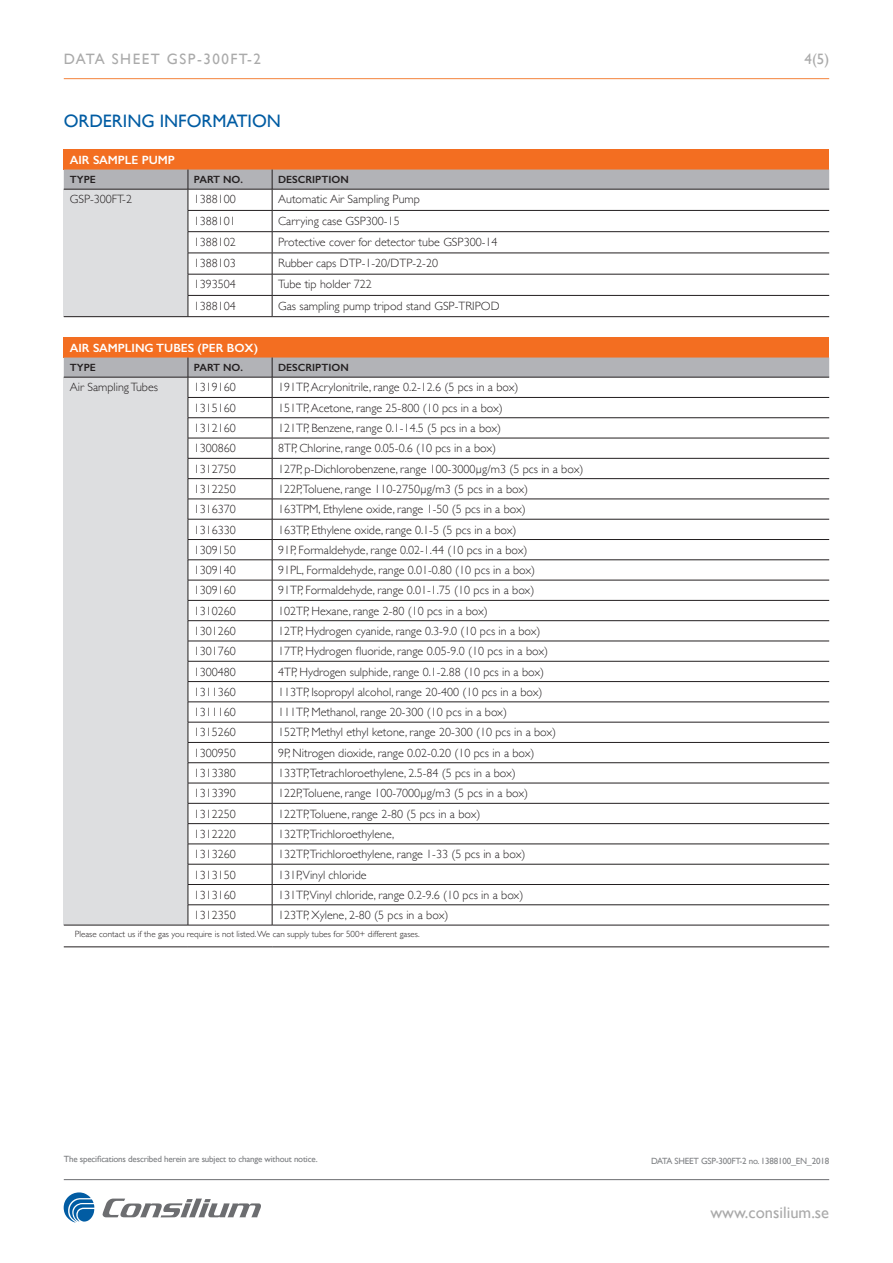
<style>
.page{position:relative;width:893px;height:1263px;background:#fff}
.page>*{position:absolute;margin:0;border:0;box-sizing:border-box;transform-origin:0 0}
.t1{font:18px "Gill Alt One";color:#015ca3}
.t2{font:16.5px "Gill Alt One";color:#aaa}
.t3{font:15px "Gill Alt One";letter-spacing:.1em;color:#aaa}
.Tabel_tekst{font:300 12px "Gill Sans";color:#231f20}
.Tabel_tekst-2{font:600 12px "Gill Sans";color:#fff}
.Tabel_tekst-3{font:600 10.5px "Gill Sans";color:#231f20}
.Tabel_tekst-4{font:300 9px "Gill Sans";color:#231f20}
.t4{font:9px "Gill Sans";letter-spacing:-.02em;color:#7a7c7f}
.t5{font:9px "Gill Sans";letter-spacing:-.02em;color:#818386}
</style>
<div class="page">
<hr style="left:64px;top:1179px;width:765px;height:1px;background:#6c6d70">
<hr style="left:64px;top:78px;width:765px;height:1px;background:#f4833b">
<svg style="left:64px;top:1192px;width:30px;height:31px"></svg>
<svg style="left:103px;top:1198px;width:158px;height:19px"></svg>
<div style="left:64px;top:149px;width:765px;height:21px;background:#f36e21"></div>
<svg style="left:64px;top:170px;width:765px;height:146px"></svg>
<hr style="left:64px;top:316px;width:124px;height:1px;background:#231f20">
<hr style="left:188px;top:316px;width:84px;height:1px;background:#231f20">
<hr style="left:272px;top:316px;width:557px;height:1px;background:#231f20">
<div style="left:64px;top:337px;width:765px;height:20px;background:#f36e21"></div>
<svg style="left:64px;top:357px;width:765px;height:568px"></svg>
<hr style="left:64px;top:925px;width:124px;height:1px;background:#231f20">
<hr style="left:188px;top:925px;width:84px;height:1px;background:#231f20">
<hr style="left:272px;top:925px;width:557px;height:1px;background:#231f20">
<hr style="left:64px;top:946px;width:124px;height:1px;background:#231f20">
<hr style="left:188px;top:946px;width:84px;height:1px;background:#231f20">
<hr style="left:272px;top:946px;width:557px;height:1px;background:#231f20">
<p class="t3" style="left:64px;top:50px;width:199px">DATA SHEET GSP-300FT-2</p>
<p class="t3" style="left:804px;top:50px;width:26px">4(5)</p>
<p class="t1" style="left:64px;top:110px;width:219px">ORDERING INFORMATION</p>
<p class="Tabel_tekst-2" style="left:70px;top:152px;width:107px">AIR SAMPLE PUMP</p>
<p class="Tabel_tekst-3" style="left:70px;top:173px;width:28px">TYPE</p>
<p class="Tabel_tekst-3" style="left:194px;top:173px;width:51px">PART NO.</p>
<p class="Tabel_tekst-3" style="left:278px;top:173px;width:72px">DESCRIPTION</p>
<p class="Tabel_tekst" style="left:70px;top:190px;width:64px">GSP-300FT-2</p>
<p class="Tabel_tekst" style="left:194px;top:190px;width:43px">1388100</p>
<p class="Tabel_tekst" style="left:278px;top:190px;width:143px">Automatic Air Sampling Pump</p>
<p class="Tabel_tekst" style="left:194px;top:211px;width:43px">1388101</p>
<p class="Tabel_tekst" style="left:278px;top:211px;width:123px">Carrying case GSP300-15</p>
<p class="Tabel_tekst" style="left:194px;top:233px;width:43px">1388102</p>
<p class="Tabel_tekst" style="left:278px;top:233px;width:221px">Protective cover for detector tube GSP300-14</p>
<p class="Tabel_tekst" style="left:194px;top:254px;width:43px">1388103</p>
<p class="Tabel_tekst" style="left:278px;top:254px;width:161px">Rubber caps DTP-1-20/DTP-2-20</p>
<p class="Tabel_tekst" style="left:194px;top:275px;width:43px">1393504</p>
<p class="Tabel_tekst" style="left:278px;top:275px;width:95px">Tube tip holder 722</p>
<p class="Tabel_tekst" style="left:194px;top:296px;width:43px">1388104</p>
<p class="Tabel_tekst" style="left:278px;top:296px;width:223px">Gas sampling pump tripod stand GSP-TRIPOD</p>
<p class="Tabel_tekst-2" style="left:70px;top:340px;width:190px">AIR SAMPLING TUBES (PER BOX)</p>
<p class="Tabel_tekst-3" style="left:70px;top:361px;width:28px">TYPE</p>
<p class="Tabel_tekst-3" style="left:194px;top:361px;width:51px">PART NO.</p>
<p class="Tabel_tekst-3" style="left:278px;top:361px;width:72px">DESCRIPTION</p>
<p class="Tabel_tekst" style="left:70px;top:378px;width:90px">Air Sampling Tubes</p>
<p class="Tabel_tekst" style="left:194px;top:378px;width:43px">1319160</p>
<p class="Tabel_tekst" style="left:278px;top:378px;width:242px">191TP, Acrylonitrile, range 0.2-12.6 (5 pcs in a box)</p>
<p class="Tabel_tekst" style="left:194px;top:398px;width:43px">1315160</p>
<p class="Tabel_tekst" style="left:278px;top:398px;width:226px">151TP, Acetone, range 25-800 (10 pcs in a box)</p>
<p class="Tabel_tekst" style="left:194px;top:419px;width:43px">1312160</p>
<p class="Tabel_tekst" style="left:278px;top:419px;width:225px">121TP, Benzene, range 0.1-14.5 (5 pcs in a box)</p>
<p class="Tabel_tekst" style="left:194px;top:439px;width:43px">1300860</p>
<p class="Tabel_tekst" style="left:278px;top:439px;width:220px">8TP, Chlorine, range 0.05-0.6 (10 pcs in a box)</p>
<p class="Tabel_tekst" style="left:194px;top:459px;width:43px">1312750</p>
<p class="Tabel_tekst" style="left:278px;top:459px;width:307px">127P, p-Dichlorobenzene, range 100-3000µg/m3 (5 pcs in a box)</p>
<p class="Tabel_tekst" style="left:194px;top:479px;width:43px">1312250</p>
<p class="Tabel_tekst" style="left:278px;top:479px;width:251px">122P,Toluene, range 110-2750µg/m3 (5 pcs in a box)</p>
<p class="Tabel_tekst" style="left:194px;top:500px;width:43px">1316370</p>
<p class="Tabel_tekst" style="left:278px;top:500px;width:249px">163TPM, Ethylene oxide, range 1-50 (5 pcs in a box)</p>
<p class="Tabel_tekst" style="left:194px;top:520px;width:43px">1316330</p>
<p class="Tabel_tekst" style="left:278px;top:520px;width:240px">163TP, Ethylene oxide, range 0.1-5 (5 pcs in a box)</p>
<p class="Tabel_tekst" style="left:194px;top:540px;width:43px">1309150</p>
<p class="Tabel_tekst" style="left:278px;top:540px;width:251px">91P, Formaldehyde, range 0.02-1.44 (10 pcs in a box)</p>
<p class="Tabel_tekst" style="left:194px;top:561px;width:43px">1309140</p>
<p class="Tabel_tekst" style="left:278px;top:561px;width:259px">91PL, Formaldehyde, range 0.01-0.80 (10 pcs in a box)</p>
<p class="Tabel_tekst" style="left:194px;top:581px;width:43px">1309160</p>
<p class="Tabel_tekst" style="left:278px;top:581px;width:258px">91TP, Formaldehyde, range 0.01-1.75 (10 pcs in a box)</p>
<p class="Tabel_tekst" style="left:194px;top:601px;width:43px">1310260</p>
<p class="Tabel_tekst" style="left:278px;top:601px;width:211px">102TP, Hexane, range 2-80 (10 pcs in a box)</p>
<p class="Tabel_tekst" style="left:194px;top:622px;width:43px">1301260</p>
<p class="Tabel_tekst" style="left:278px;top:622px;width:264px">12TP, Hydrogen cyanide, range 0.3-9.0 (10 pcs in a box)</p>
<p class="Tabel_tekst" style="left:194px;top:642px;width:43px">1301760</p>
<p class="Tabel_tekst" style="left:278px;top:642px;width:271px">17TP, Hydrogen fluoride, range 0.05-9.0 (10 pcs in a box)</p>
<p class="Tabel_tekst" style="left:194px;top:662px;width:43px">1300480</p>
<p class="Tabel_tekst" style="left:278px;top:662px;width:267px">4TP, Hydrogen sulphide, range 0.1-2.88 (10 pcs in a box)</p>
<p class="Tabel_tekst" style="left:194px;top:682px;width:43px">1311360</p>
<p class="Tabel_tekst" style="left:278px;top:682px;width:266px">113TP, Isopropyl alcohol, range 20-400 (10 pcs in a box)</p>
<p class="Tabel_tekst" style="left:194px;top:703px;width:43px">1311160</p>
<p class="Tabel_tekst" style="left:278px;top:703px;width:230px">111TP, Methanol, range 20-300 (10 pcs in a box)</p>
<p class="Tabel_tekst" style="left:194px;top:723px;width:43px">1315260</p>
<p class="Tabel_tekst" style="left:278px;top:723px;width:280px">152TP, Methyl ethyl ketone, range 20-300 (10 pcs in a box)</p>
<p class="Tabel_tekst" style="left:194px;top:743px;width:43px">1300950</p>
<p class="Tabel_tekst" style="left:278px;top:743px;width:258px">9P, Nitrogen dioxide, range 0.02-0.20 (10 pcs in a box)</p>
<p class="Tabel_tekst" style="left:194px;top:764px;width:43px">1313380</p>
<p class="Tabel_tekst" style="left:278px;top:764px;width:239px">133TP,Tetrachloroethylene, 2.5-84 (5 pcs in a box)</p>
<p class="Tabel_tekst" style="left:194px;top:784px;width:43px">1313390</p>
<p class="Tabel_tekst" style="left:278px;top:784px;width:251px">122P,Toluene, range 100-7000µg/m3 (5 pcs in a box)</p>
<p class="Tabel_tekst" style="left:194px;top:804px;width:43px">1312250</p>
<p class="Tabel_tekst" style="left:278px;top:804px;width:204px">122TP,Toluene, range 2-80 (5 pcs in a box)</p>
<p class="Tabel_tekst" style="left:194px;top:824px;width:43px">1312220</p>
<p class="Tabel_tekst" style="left:278px;top:824px;width:118px">132TP,Trichloroethylene,</p>
<p class="Tabel_tekst" style="left:194px;top:845px;width:43px">1313260</p>
<p class="Tabel_tekst" style="left:278px;top:845px;width:249px">132TP,Trichloroethylene, range 1-33 (5 pcs in a box)</p>
<p class="Tabel_tekst" style="left:194px;top:865px;width:43px">1313150</p>
<p class="Tabel_tekst" style="left:278px;top:865px;width:90px">131P,Vinyl chloride</p>
<p class="Tabel_tekst" style="left:194px;top:885px;width:43px">1313160</p>
<p class="Tabel_tekst" style="left:278px;top:885px;width:247px">131TP,Vinyl chloride, range 0.2-9.6 (10 pcs in a box)</p>
<p class="Tabel_tekst" style="left:194px;top:906px;width:43px">1312350</p>
<p class="Tabel_tekst" style="left:278px;top:906px;width:172px">123TP, Xylene, 2-80 (5 pcs in a box)</p>
<p class="Tabel_tekst-4" style="left:75px;top:927px;width:346px">Please contact us if the gas you require is not listed. We can supply tubes for 500+ different gases.</p>
<p class="t4" style="left:64px;top:1154px;width:255px">The specifications described herein are subject to change without notice.</p>
<p class="t5" style="left:651px;top:1155px;width:180px">DATA SHEET GSP-300FT-2 no. 1388100_EN_2018</p>
<h2 class="t2" style="left:710px;top:1203px;width:120px">www.consilium.se</h2>
</div>
